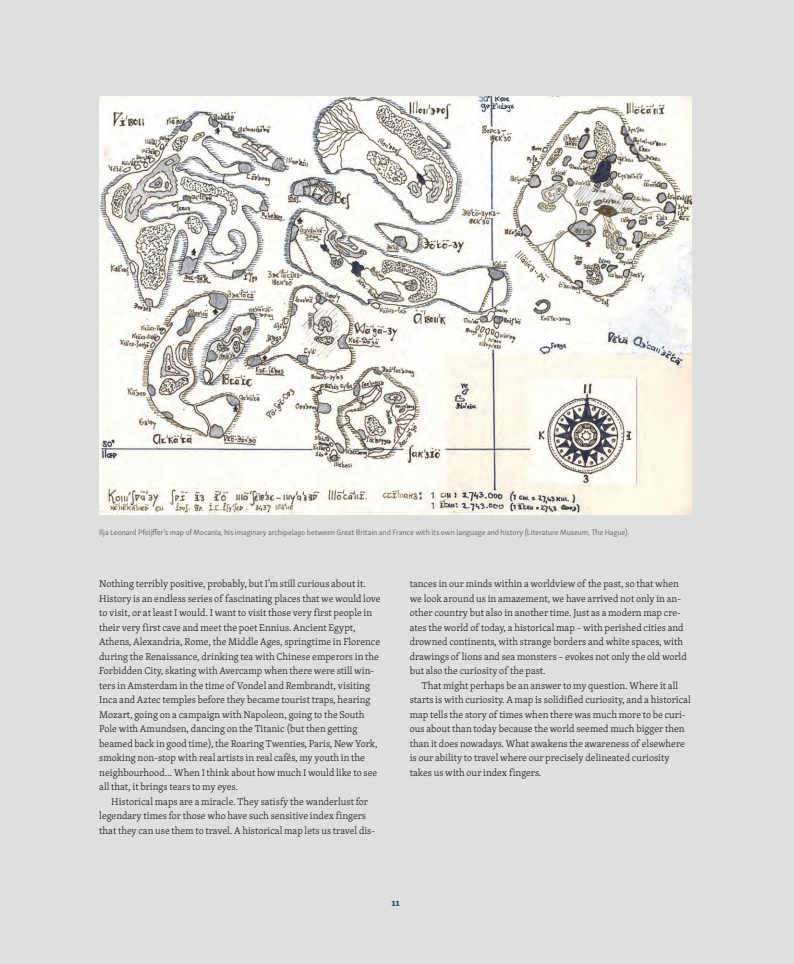
<style>
.page{position:relative;width:794px;height:964px;background:#dfe0dd}
.page>*{position:absolute;margin:0;border:0;box-sizing:border-box;transform-origin:0 0}
.t1{font:300 10px/14.5px "Skolar Latin";color:#231f20}
.t2{font:700 10px "Skolar Latin";color:#224e5d}
.t3{font:8px "Skolar Sans Latn";letter-spacing:-.015em;color:#6c6d70}
</style>
<div class="page">
<img style="left:99px;top:96px;width:593px;height:419px">
<p class="t3" style="left:99px;top:526px;width:531px">Ilja Leonard Pfeijffer’s map of Mocania, his imaginary archipelago between Great Britain and France with its own language and history (Literature Museum, The Hague).</p>
<p class="t1" style="left:99px;top:576px;width:283px">Nothing terribly positive, probably, but I’m still curious about it.<br>History is an endless series of fascinating places that we would love to visit, or at least I would. I want to visit those very first people in their very first cave and meet the poet Ennius. Ancient Egypt, Athens, Alexandria, Rome, the Middle Ages, springtime in Florence during the Renaissance, drinking tea with Chinese emperors in the Forbidden City, skating with Avercamp when there were still win&shy;ters in Amsterdam in the time of Vondel and Rembrandt, visiting Inca and Aztec temples before they became tourist traps, hearing Mozart, going on a campaign with Napoleon, going to the South Pole with Amundsen, dancing on the Titanic (but then getting beamed back in good time), the Roaring Twenties, Paris, New York, smoking non-stop with real artists in real cafés, my youth in the neighbourhood... When I think about how much I would like to see all that, it brings tears to my eyes.</p>
<p class="t1" style="left:99px;top:794px;width:277px;text-indent:12px">Historical maps are a miracle. They satisfy the wanderlust for legendary times for those who have such sensitive index fingers that they can use them to travel. A historical map lets us travel dis-</p>
<p class="t1" style="left:410px;top:576px;width:278px">tances in our minds within a worldview of the past, so that when we look around us in amazement, we have arrived not only in an&shy;other country but also in another time. Just as a modern map cre&shy;ates the world of today, a historical map – with perished cities and drowned continents, with strange borders and white spaces, with drawings of lions and sea monsters – evokes not only the old world but also the curiosity of the past.</p>
<p class="t1" style="left:410px;top:678px;width:282px;text-indent:12px">That might perhaps be an answer to my question. Where it all starts is with curiosity. A map is solidified curiosity, and a historical map tells the story of times when there was much more to be curi&shy;ous about than today because the world seemed much bigger then than it does nowadays. What awakens the awareness of elsewhere is our ability to travel where our precisely delineated curiosity takes us with our index fingers.</p>
<p class="t2" style="left:391px;top:895px;width:10px">11</p>
</div>
